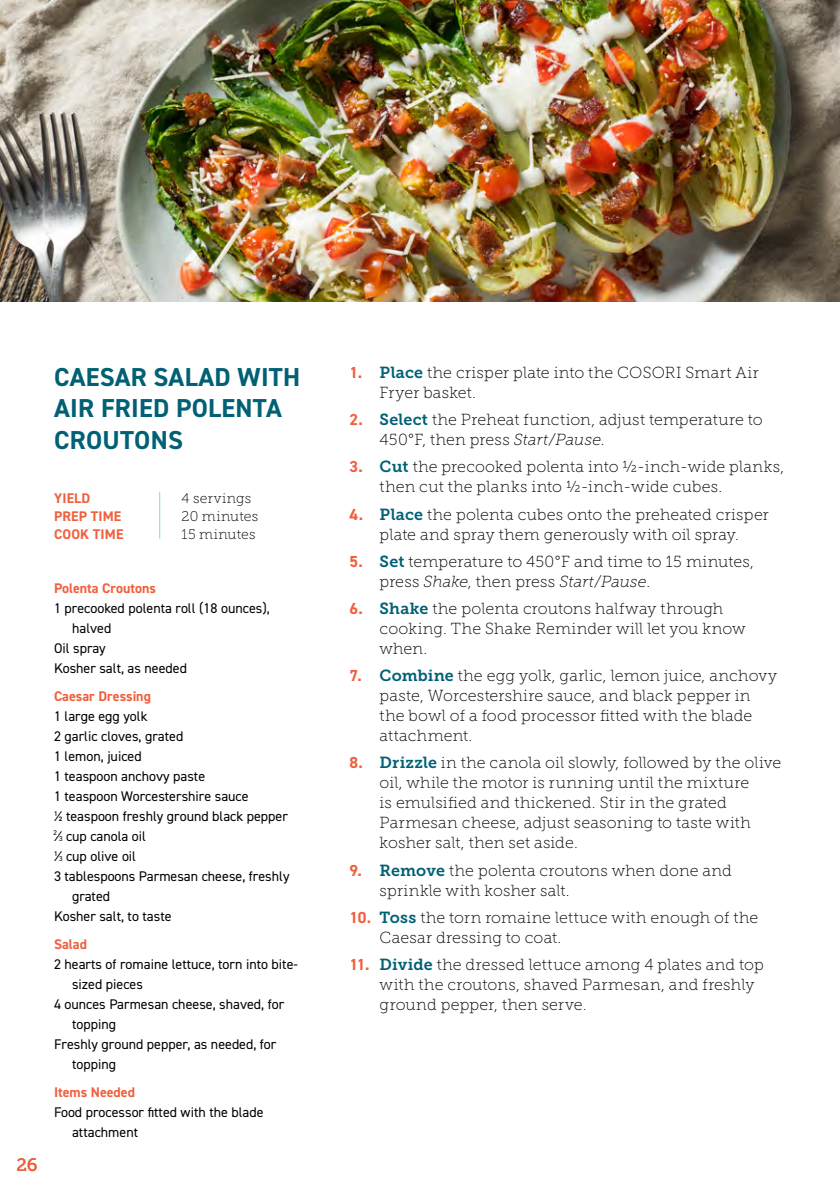
<style>
.page{position:relative;width:840px;height:1191px;background:#fff}
.page>*{position:absolute;margin:0;border:0;box-sizing:border-box;transform-origin:0 0}
.t1{font:700 26px/31.2px "DIN2014";letter-spacing:.01em;color:#006074}
.t2{font:18px "Museo Slab 500";color:#f15f3d}
.t3{font:16px/20px "Museo Slab 100";letter-spacing:.01em;color:#000}
.t4{font:14px/20px "DIN2014";color:#000}
.t5{font:700 14px/18px "DIN2014";color:#f15f3d}
.t6{font:14px/18px "Museo Slab 100";letter-spacing:.02em;color:#000}
.t7{font:7px "DIN2014";color:#000}
.s1{font-family:"DIN2014";font-weight:700;color:#f15f3d}
.s2{font-family:"Museo Slab 700";color:#006074}
.s3{font-style:italic}
</style>
<div class="page">
<img style="left:0;top:0;width:839px;height:301px">
<hr style="left:159px;top:492px;width:1px;height:47px;background:#82d9de">
<h1 class="t1" style="left:54px;top:361px;width:247px">CAESAR SALAD WITH<br>AIR FRIED POLENTA<br>CROUTONS</h1>
<p class="t5" style="left:54px;top:489px;width:71px">YIELD<br>PREP TIME<br>COOK TIME</p>
<p class="t6" style="left:181px;top:489px;width:78px">4 servings<br>20 minutes<br>15 minutes</p>
<p class="t2" style="left:16px;top:1154px;width:23px">26</p>
<p class="t5" style="left:54px;top:579px;width:103px">Polenta Croutons</p>
<p class="t4" style="left:54px;top:597px;width:217px">1 precooked polenta roll (18 ounces),</p>
<p class="t4" style="left:72px;top:617px;width:41px">halved</p>
<p class="t4" style="left:54px;top:637px;width:53px">Oil spray</p>
<p class="t4" style="left:54px;top:657px;width:134px">Kosher salt, as needed</p>
<p class="t5" style="left:54px;top:687px;width:98px">Caesar Dressing</p>
<p class="t4" style="left:54px;top:706px;width:95px">1 large egg yolk</p>
<p class="t4" style="left:54px;top:726px;width:131px">2 garlic cloves, grated</p>
<p class="t4" style="left:54px;top:746px;width:89px">1 lemon, juiced</p>
<p class="t4" style="left:54px;top:766px;width:152px">1 teaspoon anchovy paste</p>
<p class="t4" style="left:54px;top:786px;width:196px">1 teaspoon Worcestershire sauce</p>
<p class="t4" style="left:54px;top:806px;width:235px">½ teaspoon freshly ground black pepper</p>
<p class="t4" style="left:54px;top:826px;width:93px">½ cup canola oil</p>
<p class="t4" style="left:54px;top:846px;width:84px">½ cup olive oil</p>
<p class="t4" style="left:54px;top:866px;width:237px">3 tablespoons Parmesan cheese, freshly</p>
<p class="t4" style="left:72px;top:886px;width:40px">grated</p>
<p class="t4" style="left:54px;top:906px;width:119px">Kosher salt, to taste</p>
<p class="t5" style="left:54px;top:935px;width:34px">Salad</p>
<p class="t4" style="left:54px;top:954px;width:245px">2 hearts of romaine lettuce, torn into bite-</p>
<p class="t4" style="left:72px;top:974px;width:72px">sized pieces</p>
<p class="t4" style="left:54px;top:994px;width:231px">4 ounces Parmesan cheese, shaved, for</p>
<p class="t4" style="left:72px;top:1014px;width:45px">topping</p>
<p class="t4" style="left:54px;top:1034px;width:224px">Freshly ground pepper, as needed, for</p>
<p class="t4" style="left:72px;top:1054px;width:45px">topping</p>
<p class="t5" style="left:54px;top:1083px;width:82px">Items Needed</p>
<p class="t4" style="left:72px;top:1102px;width:193px;text-indent:-18px">Food processor fitted with the blade attachment</p>
<p class="t7" style="left:53px;top:828px;width:5px">2</p>
<p class="t7" style="left:59px;top:834px;width:5px">3</p>
<p class="t7" style="left:59px;top:854px;width:5px">3</p>
<p class="t3" style="left:379px;top:362px;width:380px;text-indent:-30px"><span class="s1">1.</span> <span class="s2">Place</span> the crisper plate into the COSORI Smart Air<br>Fryer basket.</p>
<p class="t3" style="left:379px;top:410px;width:384px;text-indent:-30px"><span class="s1">2.</span> <span class="s2">Select</span> the Preheat function, adjust temperature to<br>450°F, then press <span class="s3">Start/Pause</span>.</p>
<p class="t3" style="left:379px;top:457px;width:406px;text-indent:-30px"><span class="s1">3.</span> <span class="s2">Cut</span> the precooked polenta into ½-inch-wide planks, then cut the planks into ½-inch-wide cubes.</p>
<p class="t3" style="left:349px;top:504px;width:420px;text-align:center"><span class="s1">4.</span> <span class="s2">Place</span> the polenta cubes onto the preheated crisper plate and spray them generously with oil spray.</p>
<p class="t3" style="left:379px;top:551px;width:376px;text-indent:-30px"><span class="s1">5.</span> <span class="s2">Set</span> temperature to 450°F and time to 15 minutes, press <span class="s3">Shake</span>, then press <span class="s3">Start/Pause</span>.</p>
<p class="t3" style="left:379px;top:598px;width:367px;text-indent:-30px"><span class="s1">6.</span> <span class="s2">Shake</span> the polenta croutons halfway through cooking. The Shake Reminder will let you know when.</p>
<p class="t3" style="left:379px;top:666px;width:399px;text-indent:-30px"><span class="s1">7.</span> <span class="s2">Combine</span> the egg yolk, garlic, lemon juice, anchovy paste, Worcestershire sauce, and black pepper in the bowl of a food processor fitted with the blade attachment.</p>
<p class="t3" style="left:379px;top:753px;width:403px;text-indent:-30px"><span class="s1">8.</span> <span class="s2">Drizzle</span> in the canola oil slowly, followed by the olive oil, while the motor is running until the mixture<br>is emulsified and thickened. Stir in the grated Parmesan cheese, adjust seasoning to taste with kosher salt, then set aside.</p>
<p class="t3" style="left:379px;top:860px;width:353px;text-indent:-30px"><span class="s1">9.</span> <span class="s2">Remove</span> the polenta croutons when done and sprinkle with kosher salt.</p>
<p class="t3" style="left:379px;top:907px;width:380px;text-indent:-30px"><span class="s1">10.</span> <span class="s2">Toss</span> the torn romaine lettuce with enough of the<br>Caesar dressing to coat.</p>
<p class="t3" style="left:379px;top:954px;width:385px;text-indent:-30px"><span class="s1">11.</span> <span class="s2">Divide</span> the dressed lettuce among 4 plates and top with the croutons, shaved Parmesan, and freshly ground pepper, then serve.</p>
</div>
